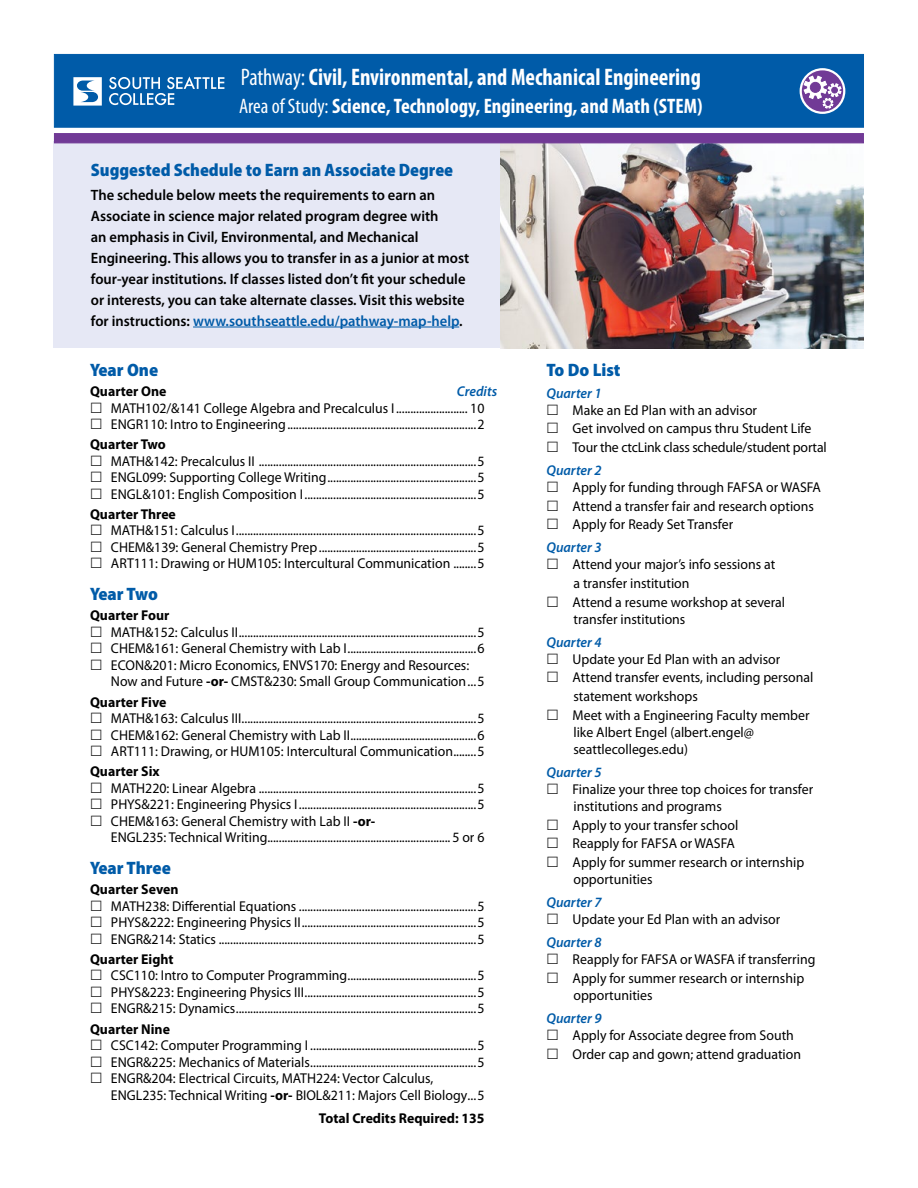
<style>
.page{position:relative;width:918px;height:1188px;background:#fff}
.page>*{position:absolute;margin:0;border:0;box-sizing:border-box;transform-origin:0 0}
.t1{font:700 condensed 24px "Myriad Pro";color:#fff;scale:.95 1}
.t2{font:700 condensed 21px "Myriad Pro";color:#fff}
.t3{font:900 semi-condensed 18px "Myriad Pro";color:#005ba8}
.t4{font:600 15px/21px "Myriad Pro";color:#000}
.t5{font:14.25px/16.5px "Myriad Pro";color:#000}
.t6{font:700 14.25px "Myriad Pro";color:#000}
.t7{font:italic 600 14.25px "Myriad Pro";color:#005ba8}
.s1{font-weight:400}
.s2{color:#005ba8}
.s3{font-weight:700}
</style>
<div class="page">
<div style="left:53px;top:141px;width:473px;height:206px;background:#e6e8f5"></div>
<hr style="left:193px;top:327px;width:266px;height:1px;background:#005ba8">
<img style="left:500px;top:143px;width:364px;height:205px">
<div style="left:54px;top:54px;width:810px;height:74px;background:#005ba8;border:1px solid #005ba8"></div>
<div style="left:54px;top:133px;width:810px;height:10px;background:#713a96"></div>
<svg style="left:73px;top:77px;width:29px;height:29px"></svg>
<svg style="left:109px;top:76px;width:115px;height:29px"></svg>
<svg style="left:801px;top:69px;width:43px;height:44px"></svg>
<div style="left:800px;top:68px;width:45px;height:46px;border:2px solid #fff;border-radius:50%"></div>
<svg style="left:804px;top:76px;width:37px;height:32px"></svg>
<div style="left:831px;top:87px;width:7px;height:6px;border:1px solid #713a96;border-radius:50%"></div>
<h1 class="t1" style="left:241px;top:62px;width:486px"><span class="s1">Pathway:</span> Civil, Environmental, and Mechanical Engineering</h1>
<h2 class="t2" style="left:239px;top:93px;width:465px"><span class="s1">Area of Study:</span> Science, Technology, Engineering, and Math (STEM)</h2>
<p class="t3" style="left:91px;top:158px;width:364px">Suggested Schedule to Earn an Associate Degree</p>
<p class="t4" style="left:91px;top:184px;width:380px">The schedule below meets the requirements to earn an Associate in science major related program degree with<br>an emphasis in Civil, Environmental, and Mechanical Engineering. This allows you to transfer in as a junior at most four-year institutions. If classes listed don’t fit your schedule or interests, you can take alternate classes. Visit this website for instructions: <span class="s2">www.southseattle.edu/pathway-map-help</span>.</p>
<p class="t3" style="left:90px;top:358px;width:70px">Year One</p>
<p class="t6" style="left:90px;top:382px;width:78px">Quarter One</p>
<p class="t7" style="left:457px;top:382px;width:42px">Credits</p>
<p class="t5" style="left:111px;top:399px;width:375px">MATH102/&amp;141 College Algebra and Precalculus I......................... 10<br>ENGR110: Intro to Engineering..................................................................2</p>
<p class="t6" style="left:90px;top:435px;width:77px">Quarter Two</p>
<p class="t5" style="left:111px;top:452px;width:375px;text-align:justify">MATH&amp;142: Precalculus II ............................................................................5<br>ENGL099: Supporting College Writing....................................................5<br>ENGL&amp;101: English Composition I............................................................5</p>
<p class="t6" style="left:90px;top:505px;width:87px">Quarter Three</p>
<p class="t5" style="left:111px;top:522px;width:375px;text-align:justify">MATH&amp;151: Calculus I....................................................................................5<br>CHEM&amp;139: General Chemistry Prep.......................................................5<br>ART111: Drawing or HUM105: Intercultural Communication ........5</p>
<p class="t3" style="left:90px;top:582px;width:69px">Year Two</p>
<p class="t6" style="left:90px;top:606px;width:81px">Quarter Four</p>
<p class="t5" style="left:111px;top:624px;width:375px">MATH&amp;152: Calculus II...................................................................................5<br>CHEM&amp;161: General Chemistry with Lab I.............................................6<br>ECON&amp;201: Micro Economics, ENVS170: Energy and Resources:<br>Now and Future <span class="s3">-or-</span> CMST&amp;230: Small Group Communication...5</p>
<p class="t6" style="left:90px;top:692px;width:78px">Quarter Five</p>
<p class="t5" style="left:111px;top:710px;width:375px;text-align:justify">MATH&amp;163: Calculus III..................................................................................5<br>CHEM&amp;162: General Chemistry with Lab II............................................6<br>ART111: Drawing, or HUM105: Intercultural Communication........5</p>
<p class="t6" style="left:90px;top:762px;width:71px">Quarter Six</p>
<p class="t5" style="left:111px;top:779px;width:375px">MATH220: Linear Algebra ............................................................................5<br>PHYS&amp;221: Engineering Physics I..............................................................5<br>CHEM&amp;163: General Chemistry with Lab II <span class="s3">-or-<br></span>ENGL235: Technical Writing................................................................ 5 or 6</p>
<p class="t3" style="left:90px;top:856px;width:82px">Year Three</p>
<p class="t6" style="left:90px;top:880px;width:90px">Quarter Seven</p>
<p class="t5" style="left:111px;top:898px;width:375px;text-align:justify">MATH238: Differential Equations ..............................................................5<br>PHYS&amp;222: Engineering Physics II.............................................................5<br>ENGR&amp;214: Statics ..........................................................................................5</p>
<p class="t6" style="left:90px;top:950px;width:85px">Quarter Eight</p>
<p class="t5" style="left:111px;top:967px;width:375px;text-align:justify">CSC110: Intro to Computer Programming.............................................5<br>PHYS&amp;223: Engineering Physics III............................................................5<br>ENGR&amp;215: Dynamics....................................................................................5</p>
<p class="t6" style="left:90px;top:1019px;width:81px">Quarter Nine</p>
<p class="t5" style="left:111px;top:1037px;width:375px">CSC142: Computer Programming I ..........................................................5<br>ENGR&amp;225: Mechanics of Materials..........................................................5<br>ENGR&amp;204: Electrical Circuits, MATH224: Vector Calculus, ENGL235: Technical Writing <span class="s3">-or-</span> BIOL&amp;211: Majors Cell Biology...5</p>
<p class="t6" style="left:319px;top:1109px;width:167px">Total Credits Required: 135</p>
<p class="t3" style="left:546px;top:358px;width:76px">To Do List</p>
<p class="t7" style="left:546px;top:384px;width:57px">Quarter 1</p>
<p class="t5" style="left:573px;top:400px;width:256px;line-height:18.6px">Make an Ed Plan with an advisor<br>Get involved on campus thru Student Life<br>Tour the ctcLink class schedule/student portal</p>
<p class="t7" style="left:546px;top:461px;width:57px">Quarter 2</p>
<p class="t5" style="left:573px;top:478px;width:250px;line-height:18.6px">Apply for funding through FAFSA or WASFA<br>Attend a transfer fair and research options<br>Apply for Ready Set Transfer</p>
<p class="t7" style="left:546px;top:538px;width:57px">Quarter 3</p>
<p class="t5" style="left:573px;top:555px;width:214px;line-height:18.6px">Attend your major’s info sessions at a transfer institution<br>Attend a resume workshop at several</p>
<p class="t5" style="left:573px;top:610px;width:113px">transfer institutions</p>
<p class="t7" style="left:546px;top:633px;width:57px">Quarter 4</p>
<p class="t5" style="left:573px;top:650px;width:242px;line-height:18.6px">Update your Ed Plan with an advisor Attend transfer events, including personal statement workshops<br>Meet with a Engineering Faculty member</p>
<p class="t5" style="left:573px;top:723px;width:182px;line-height:17.1px">like Albert Engel (albert.engel@ seattlecolleges.edu)</p>
<p class="t7" style="left:546px;top:763px;width:57px">Quarter 5</p>
<p class="t5" style="left:573px;top:781px;width:242px;line-height:17.1px">Finalize your three top choices for transfer institutions and programs</p>
<p class="t5" style="left:573px;top:815px;width:233px;line-height:18.6px">Apply to your transfer school<br>Reapply for FAFSA or WASFA<br>Apply for summer research or internship</p>
<p class="t5" style="left:573px;top:871px;width:81px">opportunities</p>
<p class="t7" style="left:546px;top:893px;width:57px">Quarter 7</p>
<p class="t5" style="left:573px;top:911px;width:209px">Update your Ed Plan with an advisor</p>
<p class="t7" style="left:546px;top:934px;width:57px">Quarter 8</p>
<p class="t5" style="left:573px;top:950px;width:244px;line-height:18.6px">Reapply for FAFSA or WASFA if transferring<br>Apply for summer research or internship</p>
<p class="t5" style="left:573px;top:987px;width:81px">opportunities</p>
<p class="t7" style="left:546px;top:1009px;width:57px">Quarter 9</p>
<p class="t5" style="left:573px;top:1026px;width:230px;line-height:18.6px">Apply for Associate degree from South<br>Order cap and gown; attend graduation</p>
</div>
